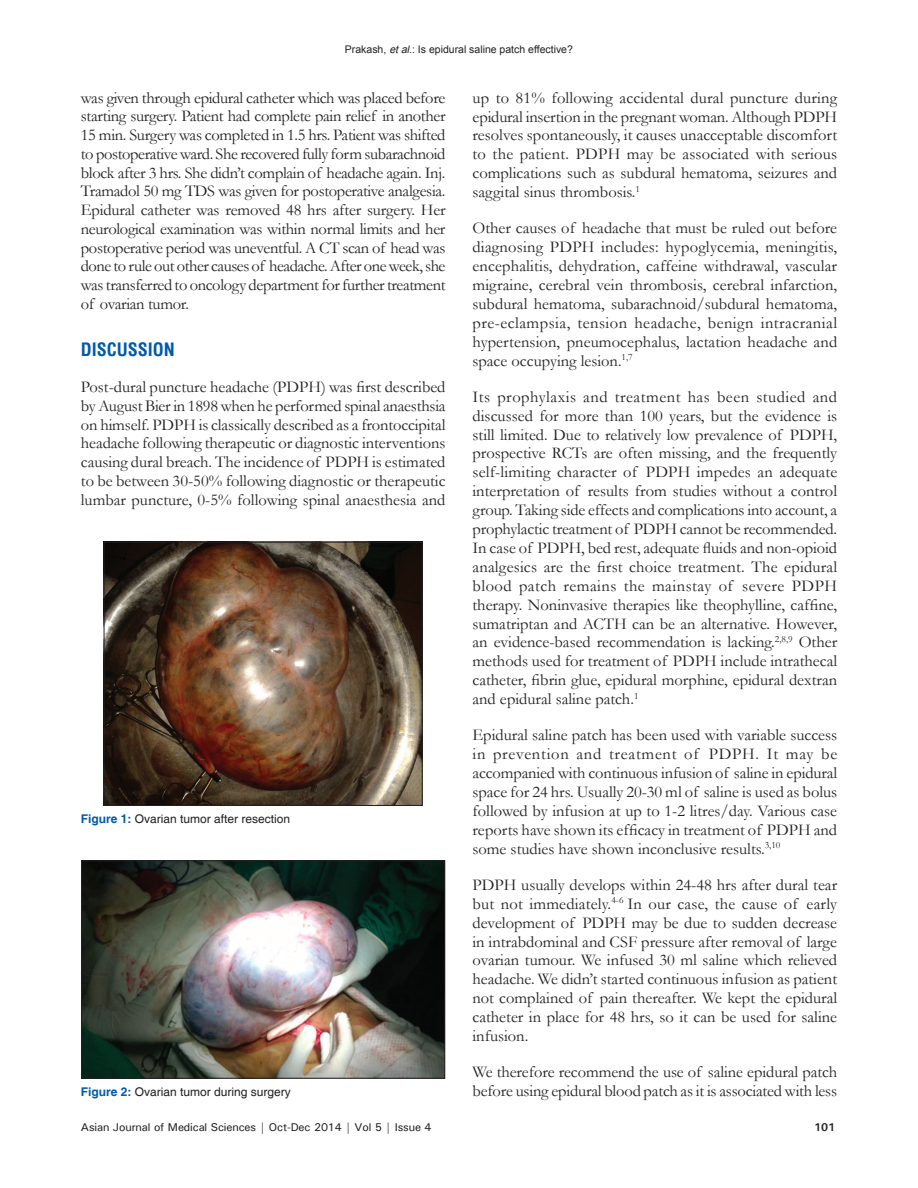
<style>
.page{position:relative;width:918px;height:1188px;background:#fff}
.page>*{position:absolute;margin:0;border:0;box-sizing:border-box;transform-origin:0 0}
.t1{font:700 condensed 18px "Helvetica";color:#015aaa}
.TX{font:16.5px/18.9px "Garamond";color:#231f20;text-align:justify}
.FGC{font:12px "Helvetica";color:#231f20}
.t2{font:500 11.25px "Univers";letter-spacing:-.01em;color:#231f20}
.t3{font:700 11.25px "Univers";color:#231f20}
.t4{font:10.5px "Arial";color:#231f20}
.s1{font-style:italic}
.s2{font-weight:700;color:#015aaa}
</style>
<div class="page">
<img style="left:106px;top:544px;width:314px;height:260px">
<div style="left:104px;top:542px;width:318px;height:264px;border:1px solid #231f20"></div>
<img style="left:83px;top:863px;width:360px;height:213px">
<div style="left:81px;top:861px;width:364px;height:217px;border:1px solid #231f20"></div>
<p class="t4" style="left:345px;top:42px;width:230px">Prakash, <span class="s1">etal</span>.: Is epidural saline patch effective?</p>
<p class="TX" style="left:81px;top:88px;width:366px">was given through epidural catheter which was placed before starting surgery. Patient had complete pain relief in another 15 min. Surgery was completed in 1.5 hrs. Patient was shifted to postoperative ward. She recovered fully form subarachnoid block after 3 hrs. She didn’t complain of headache again. Inj.<br>Tramadol 50 mg TDS was given for postoperative analgesia.<br>Epidural catheter was removed 48 hrs after surgery. Her neurological examination was within normal limits and her postoperative period was uneventful. A CT scan of head was done to rule out other causes of headache. After one week, she was transferred to oncology department for further treatment of ovarian tumor.</p>
<h1 class="t1" style="left:81px;top:338px;width:96px">DISCUSSION</h1>
<p class="TX" style="left:81px;top:377px;width:366px">Post-dural puncture headache (PDPH) was first described by August Bier in 1898 when he performed spinal anaesthsia on himself. PDPH is classically described as a frontoccipital headache following therapeutic or diagnostic interventions causing dural breach. The incidence of PDPH is estimated to be between 30-50% following diagnostic or therapeutic lumbar puncture, 0-5% following spinal anaesthesia and</p>
<p class="FGC" style="left:81px;top:812px;width:211px"><span class="s2">Figure 1:</span> Ovarian tumor after resection</p>
<p class="FGC" style="left:81px;top:1085px;width:212px"><span class="s2">Figure 2:</span> Ovarian tumor during surgery</p>
<p class="TX" style="left:472px;top:88px;width:366px">up to 81% following accidental dural puncture during epidural insertion in the pregnant woman. Although PDPH resolves spontaneously, it causes unacceptable discomfort to the patient. PDPH may be associated with serious complications such as subdural hematoma, seizures and saggital sinus thrombosis.<sup>1</sup></p>
<p class="TX" style="left:472px;top:218px;width:366px">Other causes of headache that must be ruled out before diagnosing PDPH includes: hypoglycemia, meningitis, encephalitis, dehydration, caffeine withdrawal, vascular migraine, cerebral vein thrombosis, cerebral infarction, subdural hematoma, subarachnoid/subdural hematoma, pre-eclampsia, tension headache, benign intracranial hypertension, pneumocephalus, lactation headache and space occupying lesion.<sup>1,7</sup></p>
<p class="TX" style="left:472px;top:387px;width:366px">Its prophylaxis and treatment has been studied and discussed for more than 100 years, but the evidence is still limited. Due to relatively low prevalence of PDPH, prospective RCTs are often missing, and the frequently self-limiting character of PDPH impedes an adequate interpretation of results from studies without a control group. Taking side effects and complications into account, a prophylactic treatment of PDPH cannot be recommended.<br>In case of PDPH, bed rest, adequate fluids and non-opioid analgesics are the first choice treatment. The epidural blood patch remains the mainstay of severe PDPH therapy. Noninvasive therapies like theophylline, caffine, sumatriptan and ACTH can be an alternative. However, an evidence-based recommendation is lacking.<sup>2,8,9</sup> Other methods used for treatment of PDPH include intrathecal catheter, fibrin glue, epidural morphine, epidural dextran and epidural saline patch.<sup>1</sup></p>
<p class="TX" style="left:472px;top:725px;width:366px">Epidural saline patch has been used with variable success in prevention and treatment of PDPH. It may be accompanied with continuous infusion of saline in epidural space for 24 hrs. Usually 20-30 ml of saline is used as bolus followed by infusion at up to 1-2 litres/day. Various case reports have shown its efficacy in treatment of PDPH and some studies have shown inconclusive results.<sup>3,10</sup></p>
<p class="TX" style="left:472px;top:875px;width:366px">PDPH usually develops within 24-48 hrs after dural tear but not immediately.<sup>4-6</sup> In our case, the cause of early development of PDPH may be due to sudden decrease in intrabdominal and CSF pressure after removal of large ovarian tumour. We infused 30 ml saline which relieved headache. We didn’t started continuous infusion as patient not complained of pain thereafter. We kept the epidural catheter in place for 48 hrs, so it can be used for saline infusion.</p>
<p class="TX" style="left:472px;top:1062px;width:366px">We therefore recommend the use of saline epidural patch before using epidural blood patch as it is associated with less</p>
<p class="t2" style="left:81px;top:1120px;width:352px">Asian Journal of Medical Sciences | Oct-Dec 2014 | Vol 5 | Issue 4</p>
<p class="t3" style="left:814px;top:1120px;width:23px">101</p>
</div>
